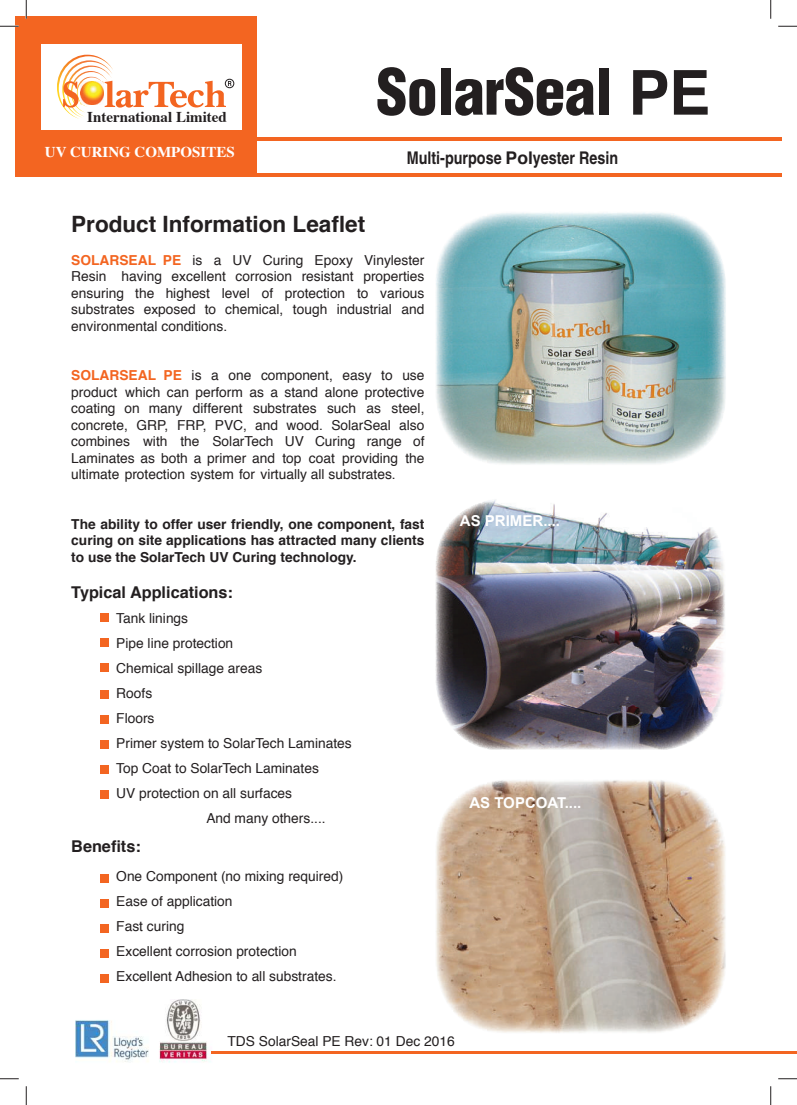
<style>
.page{position:relative;width:797px;height:1105px;background:#fff}
.page>*{position:absolute;margin:0;border:0;box-sizing:border-box;transform-origin:0 0}
.t1{font:900 condensed 61.88px "Helvetica";letter-spacing:-.01em;color:#231f20}
.t2{font:700 22.5px "Helvetica";color:#231f20}
.t3{font:700 condensed 17.5px "Helvetica";color:#231f20}
.t4{font:700 16.25px "Helvetica";color:#231f20}
.t5{font:700 15px "Arial";color:#fff}
.t6{font:700 15px "Times";color:#231f20}
.t7{font:700 15px "Times";color:#fff}
.t8{font:13.75px/16.5px "Helvetica";color:#231f20;text-align:justify}
.t9{font:700 13.75px/16.5px "Helvetica";color:#231f20;text-align:justify}
.t10{font:13.75px "Helvetica";color:#221e1f}
.s1{font-weight:700;font-stretch:normal}
.s2{font-stretch:normal}
.s3{font-weight:700;color:#f36521}
</style>
<div class="page">
<hr style="left:257px;top:173px;width:524px;height:3px;background:#f36521">
<hr style="left:257px;top:137px;width:524px;height:3px;background:#f36521">
<div style="left:101px;top:614px;width:8px;height:8px;background:#f36521"></div>
<div style="left:101px;top:690px;width:8px;height:8px;background:#f36521"></div>
<div style="left:101px;top:765px;width:8px;height:8px;background:#f36521"></div>
<div style="left:101px;top:899px;width:8px;height:8px;background:#f36521"></div>
<div style="left:101px;top:639px;width:8px;height:8px;background:#f36521"></div>
<div style="left:101px;top:715px;width:8px;height:8px;background:#f36521"></div>
<div style="left:101px;top:790px;width:8px;height:8px;background:#f36521"></div>
<div style="left:101px;top:924px;width:8px;height:8px;background:#f36521"></div>
<div style="left:101px;top:949px;width:8px;height:8px;background:#f36521"></div>
<div style="left:101px;top:664px;width:8px;height:8px;background:#f36521"></div>
<div style="left:101px;top:740px;width:8px;height:8px;background:#f36521"></div>
<div style="left:101px;top:974px;width:8px;height:8px;background:#f36521"></div>
<div style="left:101px;top:874px;width:8px;height:8px;background:#f36521"></div>
<img style="left:435px;top:211px;width:291px;height:254px;border-radius:71px">
<img style="left:435px;top:500px;width:290px;height:250px">
<img style="left:435px;top:779px;width:291px;height:255px;border-radius:71px">
<div style="left:16px;top:16px;width:241px;height:160px;background:#f36521"></div>
<div style="left:41px;top:44px;width:201px;height:86px;background:#fff"></div>
<svg style="left:0;top:25px;width:19px;height:2px"></svg>
<svg style="left:778px;top:25px;width:19px;height:2px"></svg>
<svg style="left:0;top:1078px;width:19px;height:1px"></svg>
<svg style="left:778px;top:1078px;width:19px;height:1px"></svg>
<svg style="left:25px;top:0;width:2px;height:19px"></svg>
<svg style="left:25px;top:1086px;width:2px;height:19px"></svg>
<svg style="left:770px;top:0;width:1px;height:19px"></svg>
<svg style="left:770px;top:1086px;width:1px;height:19px"></svg>
<svg style="left:57px;top:55px;width:174px;height:64px"></svg>
<div style="left:225px;top:79px;width:9px;height:9px;border:1px solid #231f20;border-radius:50%"></div>
<img style="left:75px;top:999px;width:135px;height:64px">
<hr style="left:211px;top:1051px;width:586px;height:3px;background:#f36521">
<p class="t6" style="left:87px;top:110px;width:141px">International Limited</p>
<p class="t7" style="left:45px;top:146px;width:191px">UV CURING COMPOSITES</p>
<h1 class="t1" style="left:376px;top:68px;width:335px">SolarSeal <span class="s1">PE</span></h1>
<p class="t3" style="left:407px;top:151px;width:213px">Multi-purpose <span class="s2">Pol</span>yester Resin</p>
<h2 class="t2" style="left:71px;top:214px;width:295px">Product Information Leaflet</h2>
<p class="t8" style="left:71px;top:253px;width:355px"><span class="s3">SOLARSEAL PE</span> is a UV Curing Epoxy Vinylester Resin having excellent corrosion resistant properties ensuring the highest level of protection to various substrates exposed to chemical, tough industrial and environmental conditions.</p>
<p class="t8" style="left:71px;top:368px;width:355px"><span class="s3">SOLARSEAL PE</span> is a one component, easy to use product which can perform as a stand alone protective coating on many different substrates such as steel, concrete, GRP, FRP, PVC, and wood. SolarSeal also combines with the SolarTech UV Curing range of Laminates as both a primer and top coat providing the ultimate protection system for virtually all substrates.</p>
<p class="t9" style="left:71px;top:517px;width:355px">The ability to offer user friendly, one component, fast curing on site applications has attracted many clients to use the SolarTech UV Curing technology.</p>
<p class="t4" style="left:71px;top:585px;width:163px">Typical Applications:</p>
<p class="t8" style="left:116px;top:611px;width:73px">Tank linings</p>
<p class="t8" style="left:116px;top:636px;width:118px">Pipe line protection</p>
<p class="t8" style="left:116px;top:661px;width:147px">Chemical spillage areas</p>
<p class="t8" style="left:116px;top:686px;width:37px">Roofs</p>
<p class="t8" style="left:116px;top:711px;width:40px">Floors</p>
<p class="t8" style="left:116px;top:736px;width:237px">Primer system to SolarTech Laminates</p>
<p class="t8" style="left:116px;top:761px;width:204px">Top Coat to SolarTech Laminates</p>
<p class="t8" style="left:116px;top:786px;width:177px">UV protection on all surfaces</p>
<p class="t8" style="left:206px;top:811px;width:121px">And many others....</p>
<p class="t4" style="left:71px;top:839px;width:71px">Benefits:</p>
<p class="t8" style="left:116px;top:865px;width:228px;line-height:25px;text-align:left">One Component (no mixing required)<br>Ease of application<br>Fast curing<br>Excellent corrosion protection<br>Excellent Adhesion to all substrates.</p>
<p class="t5" style="left:460px;top:513px;width:102px">AS PRIMER....</p>
<p class="t5" style="left:469px;top:794px;width:113px">AS TOPCOAT....</p>
<p class="t10" style="left:227px;top:1031px;width:228px">TDS SolarSeal PE Rev: 01 Dec 2016</p>
</div>
